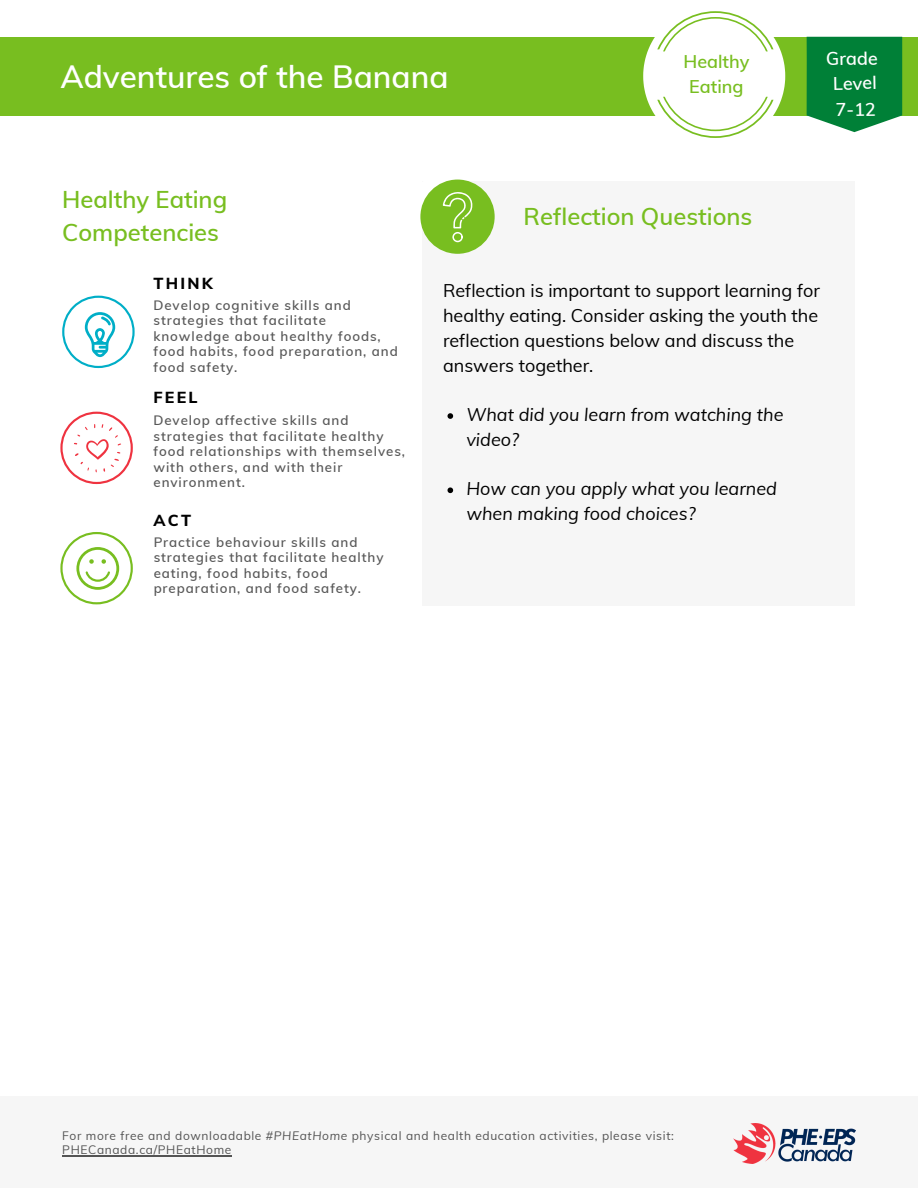
<style>
.page{position:relative;width:918px;height:1188px;background:#fff}
.page>*{position:absolute;margin:0;border:0;box-sizing:border-box;transform-origin:0 0}
.t1{font:600 31.5px "Muli";color:#fff}
.t2{font:600 23.7px "Muli";color:#78be20}
.t3{font:18px/24.8px "Muli";color:#000}
.t4{font:italic 18px/24.8px "Muli";color:#000}
.t5{font:600 18px "Muli";color:#fff}
.t6{font:600 18px "Muli";color:#78be20}
.t7{font:800 16.05px "Muli";letter-spacing:.14em;color:#000}
.t8{font:600 13.35px/15.5px "Muli";letter-spacing:.07em;color:#545454}
.t9{font:12px/14.1px "Muli";letter-spacing:.055em;color:#545454}
.s1{font-style:italic}
</style>
<div class="page">
<div style="left:0;top:1096px;width:918px;height:92px;background:#f6f6f6"></div>
<img style="left:734px;top:1123px;width:121px;height:41px">
<div style="left:0;top:37px;width:918px;height:79px;background:#78be20"></div>
<svg style="left:643px;top:11px;width:142px;height:127px"></svg>
<svg style="left:807px;top:37px;width:95px;height:95px;background:#158a48"></svg>
<div style="left:422px;top:181px;width:432px;height:424px;background:#f6f6f6"></div>
<div style="left:420px;top:180px;width:75px;height:74px;background:#78be20;border-radius:50%"></div>
<svg style="left:420px;top:179px;width:53px;height:64px"></svg>
<svg style="left:448px;top:413px;width:5px;height:6px"></svg>
<svg style="left:448px;top:487px;width:5px;height:6px"></svg>
<svg style="left:60px;top:412px;width:73px;height:72px"></svg>
<svg style="left:60px;top:532px;width:73px;height:72px"></svg>
<svg style="left:62px;top:296px;width:73px;height:72px"></svg>
<hr style="left:62px;top:1155px;width:170px;height:1px;background:#545454">
<p class="t1" style="left:60px;top:56px;width:390px">Adventures of the Banana</p>
<p class="t2" style="left:62px;top:184px;width:167px">Healthy Eating</p>
<p class="t2" style="left:62px;top:217px;width:158px">Competencies</p>
<p class="t6" style="left:683px;top:50px;width:67px">Healthy</p>
<p class="t6" style="left:689px;top:75px;width:56px">Eating</p>
<p class="t2" style="left:524px;top:201px;width:230px">Reflection Questions</p>
<p class="t5" style="left:826px;top:47px;width:53px;rotate:-1deg">Grade</p>
<p class="t5" style="left:833px;top:72px;width:45px;rotate:-1deg">Level</p>
<p class="t5" style="left:835px;top:98px;width:42px;rotate:-1deg">7-12</p>
<p class="t7" style="left:153px;top:273px;width:61px">THINK</p>
<p class="t8" style="left:153px;top:297px;width:246px">Develop cognitive skills and strategies that facilitate knowledge about healthy foods, food habits, food preparation, and food safety.</p>
<p class="t7" style="left:153px;top:387px;width:46px">FEEL</p>
<p class="t8" style="left:153px;top:413px;width:253px">Develop affective skills and strategies that facilitate healthy food relationships with themselves, with others, and with their environment.</p>
<p class="t7" style="left:153px;top:510px;width:39px">ACT</p>
<p class="t8" style="left:153px;top:534px;width:232px">Practice behaviour skills and strategies that facilitate healthy eating, food habits, food preparation, and food safety.</p>
<p class="t3" style="left:443px;top:278px;width:378px">Reflection is important to support learning for healthy eating. Consider asking the youth the reflection questions below and discuss the answers together.</p>
<p class="t4" style="left:466px;top:402px;width:319px">What did you learn from watching the video?</p>
<p class="t4" style="left:466px;top:476px;width:312px">How can you apply what you learned when making food choices?</p>
<p class="t9" style="left:62px;top:1129px;width:613px">For more free and downloadable <span class="s1">#PHEatHome</span> physical and health education activities, please visit:<br>PHECanada.ca/PHEatHome</p>
</div>
